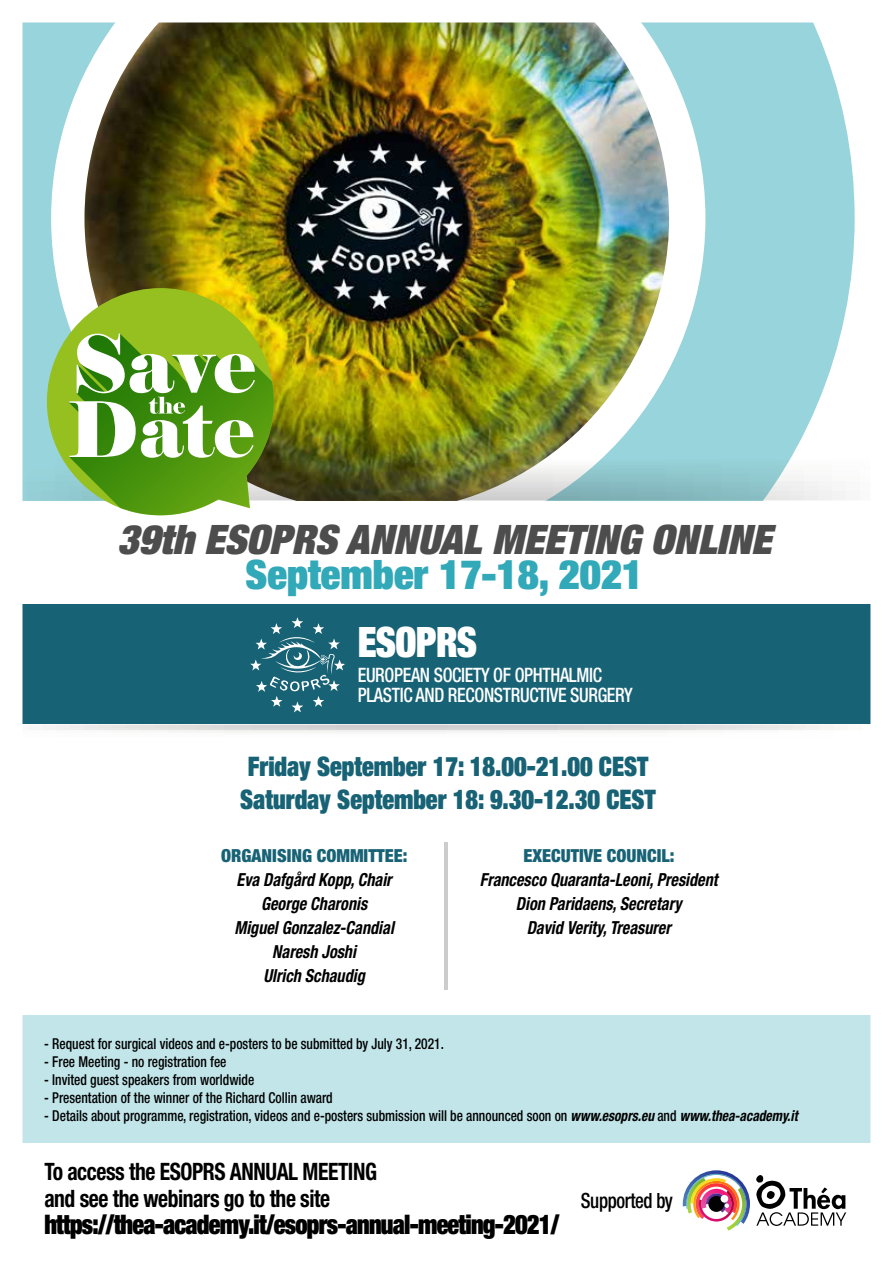
<style>
.page{position:relative;width:893px;height:1263px;background:#fff}
.page>*{position:absolute;margin:0;border:0;box-sizing:border-box;transform-origin:0 0}
.t1{font:900 expanded 42px "Helvetica Neue LT";letter-spacing:-.02em;color:#fff;scale:.9 1}
.t2{font:italic 900 expanded 40.65px "Helvetica Neue LT";color:#4d4d4d}
.t3{font:900 expanded 40.65px "Helvetica Neue LT";color:#32a9b8}
.t4{font:900 expanded 27px/33px "Helvetica Neue LT";color:#176275;scale:.9 1}
.t5{font:900 expanded 27px "Helvetica Neue LT";letter-spacing:-.03em;color:#000;scale:.9 1}
.t6{font:700 condensed 24px/27px "Helvetica Neue LT";letter-spacing:-.02em;color:#000;scale:.9 1}
.t7{font:500 condensed 21px "Helvetica Neue LT";letter-spacing:-.02em;color:#000;scale:.9 1}
.t8{font:500 condensed 19.95px/20px "Helvetica Neue LT";letter-spacing:-.02em;color:#fff;scale:.9 1}
.t9{font:italic 700 condensed 18px/24px "Helvetica Neue LT";color:#000;text-align:center;scale:.9 1}
.t10{font:900 condensed 18px "Helvetica Neue LT";color:#176275}
.t11{font:500 condensed 15px "Helvetica Neue LT";color:#000;scale:.9 1}
.s1{font-weight:700;font-style:italic}
</style>
<div class="page">
<img style="left:22px;top:22px;width:849px;height:1209px">
<hr style="left:445px;top:842px;width:3px;height:147px;background:#ccc">
<svg style="left:47px;top:288px;width:227px;height:46px;background:#a9c13e"></svg>
<img style="left:22px;top:334px;width:849px;height:181px">
<h2 class="t2" style="left:117px;top:514px;width:656px">39th ESOPRS ANNUAL MEETING ONLINE</h2>
<h2 class="t3" style="left:246px;top:549px;width:399px">September 17-18, 2021</h2>
<h1 class="t1" style="left:358px;top:615px;width:134px">ESOPRS</h1>
<h3 class="t8" style="left:358px;top:664px;width:307px">EUROPEAN SOCIETY OF OPHTHALMIC<br>PLASTIC AND RECONSTRUCTIVE SURGERY</h3>
<h3 class="t4" style="left:240px;top:749px;width:463px">Friday September 17: 18.00-21.00 CEST<br>Saturday September 18: 9.30-12.30 CEST</h3>
<p class="t10" style="left:221px;top:844px;width:188px">ORGANISING COMMITTEE:</p>
<p class="t9" style="left:234px;top:867px;width:179px">Eva Dafgård Kopp, Chair<br>George Charonis<br>Miguel Gonzalez-Candial<br>Naresh Joshi<br>Ulrich Schaudig</p>
<p class="t10" style="left:523px;top:844px;width:153px">EXECUTIVE COUNCIL:</p>
<p class="t9" style="left:480px;top:867px;width:266px">Francesco Quaranta-Leoni, President<br>Dion Paridaens, Secretary<br>David Verity, Treasurer</p>
<p class="t11" style="left:44px;top:1034px;width:446px">- Request for surgical videos and e-posters to be submitted by July 31, 2021.</p>
<p class="t11" style="left:44px;top:1052px;width:204px">- Free Meeting - no registration fee</p>
<p class="t11" style="left:44px;top:1070px;width:235px">- Invited guest speakers from worldwide</p>
<p class="t11" style="left:44px;top:1088px;width:322px">- Presentation of the winner of the Richard Collin award</p>
<p class="t11" style="left:44px;top:1106px;width:839px">- Details about programme, registration, videos and e-posters submission will be announced soon on <span class="s1">www.esoprs.eu</span> and <span class="s1">www.thea-academy.it</span></p>
<h3 class="t6" style="left:44px;top:1158px;width:371px">To access the ESOPRS ANNUAL MEETING and see the webinars go to the site</h3>
<h3 class="t5" style="left:44px;top:1207px;width:574px">https://thea-academy.it/esoprs-annual-meeting-2021/</h3>
<h3 class="t7" style="left:581px;top:1188px;width:104px">Supported by</h3>
</div>
